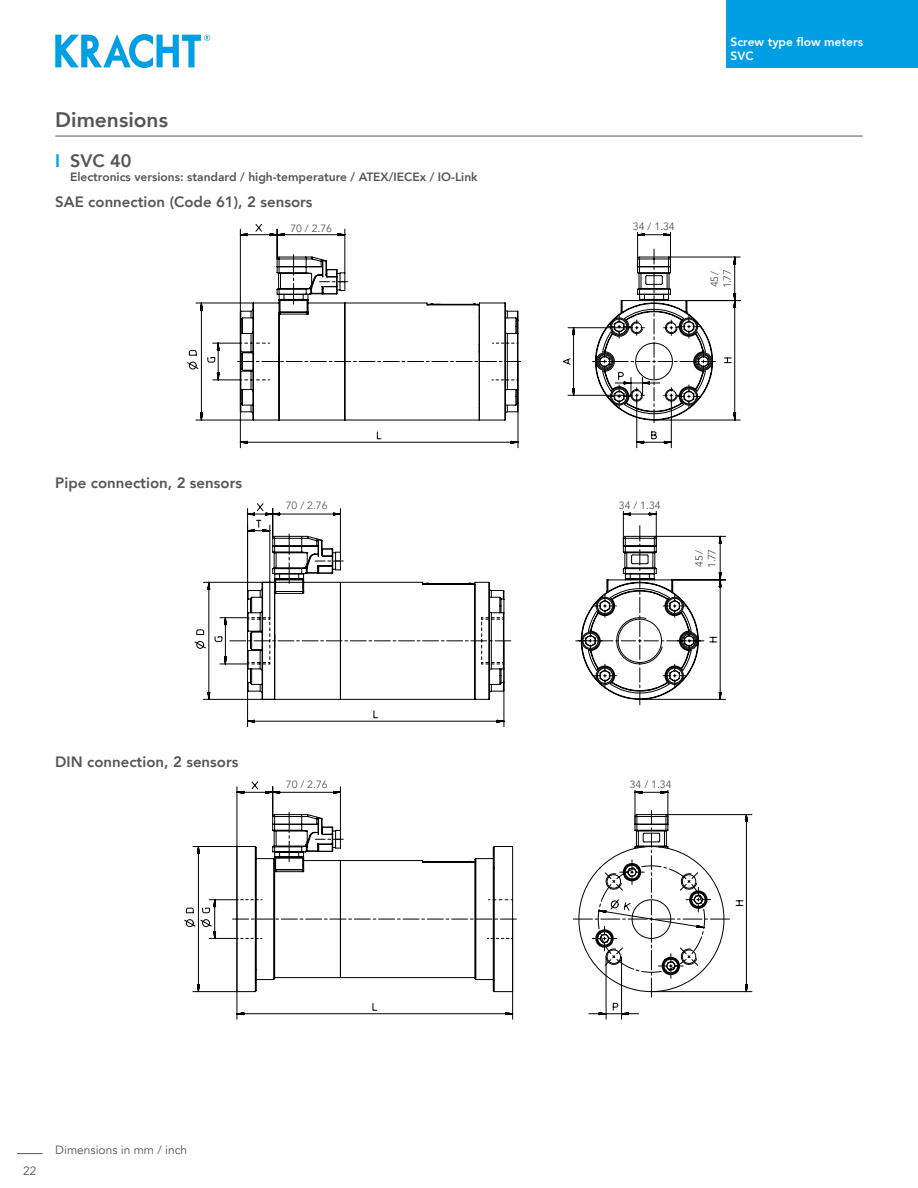
<style>
.page{position:relative;width:918px;height:1188px;background:#fff}
.page>*{position:absolute;margin:0;border:0;box-sizing:border-box;transform-origin:0 0}
.t1{font:800 21px "Avenir";color:#565655}
.t2{font:800 18px "Avenir";color:#565655}
.t3{font:800 15px "Avenir";color:#565655}
.t4{font:800 12px "Avenir";color:#565655}
.t5{font:800 12px/14.4px "Avenir";color:#fff}
.t6{font:12px "Avenir";color:#565655}
.t7{font:10.5px/12.6px "Avenir";color:#565655}
.s1{color:#009ee3}
</style>
<div class="page">
<div style="left:726px;top:0;width:192px;height:68px;background:#009ee3"></div>
<svg style="left:17px;top:1153px;width:26px;height:1px"></svg>
<hr style="left:55px;top:136px;width:808px;height:1px;background:#565655">
<svg style="left:55px;top:34px;width:155px;height:34px"></svg>
<svg style="left:193px;top:787px;width:559px;height:232px"></svg>
<svg style="left:232px;top:810px;width:498px;height:188px"></svg>
<div style="left:283px;top:777px;width:47px;height:13px;background:#fff"></div>
<div style="left:627px;top:777px;width:47px;height:13px;background:#fff"></div>
<svg style="left:196px;top:229px;width:544px;height:219px"></svg>
<svg style="left:237px;top:249px;width:479px;height:174px"></svg>
<div style="left:288px;top:221px;width:47px;height:13px;background:#fff"></div>
<div style="left:630px;top:219px;width:48px;height:13px;background:#fff"></div>
<div style="left:708px;top:264px;width:25px;height:30px;background:#fff"></div>
<svg style="left:203px;top:508px;width:523px;height:219px"></svg>
<svg style="left:230px;top:525px;width:474px;height:180px"></svg>
<div style="left:283px;top:498px;width:47px;height:13px;background:#fff"></div>
<div style="left:616px;top:498px;width:47px;height:13px;background:#fff"></div>
<div style="left:692px;top:543px;width:26px;height:30px;background:#fff"></div>
<h1 class="t1" style="left:55px;top:104px;width:114px">Dimensions</h1>
<p class="t2" style="left:55px;top:147px;width:78px"><span class="s1">I</span> SVC 40</p>
<p class="t4" style="left:70px;top:168px;width:409px">Electronics versions: standard / high-temperature / ATEX/IECEx / IO-Link</p>
<p class="t3" style="left:55px;top:190px;width:259px">SAE connection (Code 61), 2 sensors</p>
<p class="t7" style="left:290px;top:222px;width:43px">70 / 2.76</p>
<p class="t7" style="left:633px;top:220px;width:43px">34 / 1.34</p>
<p class="t5" style="left:731px;top:35px;width:134px">Screw type flow meters<br>SVC</p>
<p class="t7" style="left:708px;top:288px;width:20px;rotate:-90deg">45 /<br>1.77</p>
<p class="t3" style="left:55px;top:471px;width:188px">Pipe connection, 2 sensors</p>
<p class="t7" style="left:286px;top:499px;width:43px">70 / 2.76</p>
<p class="t7" style="left:619px;top:499px;width:43px">34 / 1.34</p>
<p class="t7" style="left:693px;top:568px;width:20px;rotate:-90deg">45 /<br>1.77</p>
<p class="t3" style="left:55px;top:750px;width:185px">DIN connection, 2 sensors</p>
<p class="t7" style="left:286px;top:778px;width:43px">70 / 2.76</p>
<p class="t7" style="left:630px;top:778px;width:43px">34 / 1.34</p>
<p class="t6" style="left:23px;top:1164px;width:15px">22</p>
<p class="t6" style="left:55px;top:1143px;width:134px">Dimensions in mm / inch</p>
</div>
